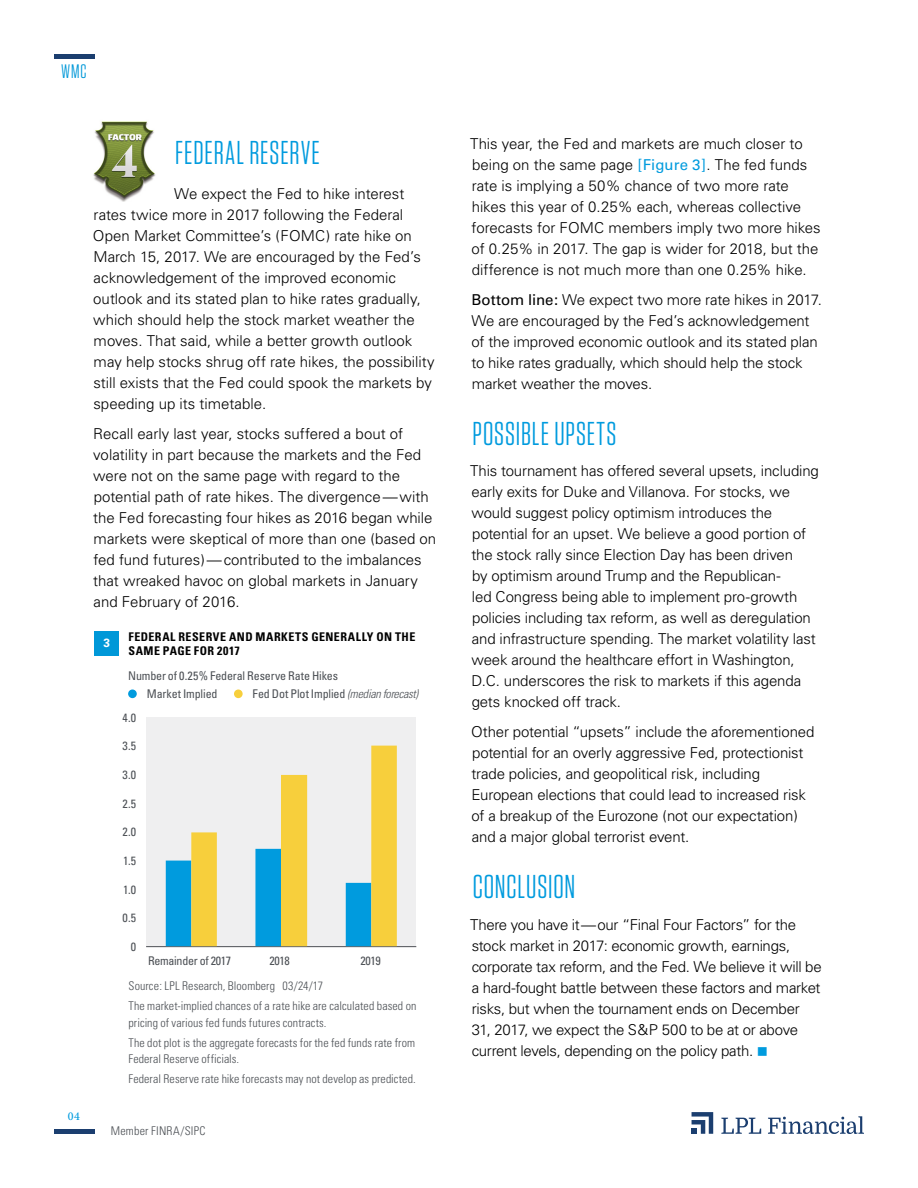
<style>
.page{position:relative;width:918px;height:1188px;background:#fff}
.page>*{position:absolute;margin:0;border:0;box-sizing:border-box;transform-origin:0 0}
.t1{font:33px "Tungsten Narrow";letter-spacing:.03em;color:#009bde}
.t2{font:19.5px "Tungsten Narrow";color:#0098d8}
.t3{font:300 15px/21px "Univers";letter-spacing:-.01em;color:#000}
.t4{font:300 condensed 12px/20px "Univers";letter-spacing:.01em;color:#4b4f54}
.t5{font:condensed 12px "Univers";letter-spacing:-.015em;color:#4b4f54}
.t6{font:700 condensed 12px/13.5px "Univers";letter-spacing:.04em;color:#000}
.t7{font:500 12px "Minion Pro";color:#009bde}
.t8{font:700 12px "Univers";color:#fff}
.s1{font-weight:300;font-style:italic}
.s2{font-weight:400;color:#009bde}
.s3{font-weight:400}
.s4{color:#009bde}
</style>
<div class="page">
<hr style="left:54px;top:1130px;width:40px;height:4px;background:#1b3e6f">
<hr style="left:54px;top:54px;width:40px;height:4px;background:#1b3e6f">
<svg style="left:692px;top:1112px;width:21px;height:22px"></svg>
<svg style="left:721px;top:1118px;width:40px;height:16px"></svg>
<svg style="left:768px;top:1116px;width:96px;height:18px"></svg>
<img style="left:93px;top:121px;width:63px;height:80px">
<div style="left:94px;top:631px;width:25px;height:25px;background:#0098d8"></div>
<div style="left:146px;top:717px;width:270px;height:230px;background:#efeff0"></div>
<hr style="left:146px;top:946px;width:270px;height:1px;background:#4d4f55">
<svg style="left:166px;top:746px;width:231px;height:200px"></svg>
<div style="left:234px;top:690px;width:9px;height:8px;background:#f7cf3c;border-radius:50%"></div>
<div style="left:128px;top:690px;width:9px;height:8px;background:#009bde;border-radius:50%"></div>
<h2 class="t2" style="left:61px;top:62px;width:27px">WMC</h2>
<h1 class="t1" style="left:175px;top:136px;width:146px">FEDERAL RESERVE</h1>
<p class="t3" style="left:93px;top:183px;width:343px;text-indent:81px">We expect the Fed to hike interest rates twice more in 2017 following the Federal Open Market Committee’s (FOMC) rate hike on March 15, 2017. We are encouraged by the Fed’s acknowledgement of the improved economic outlook and its stated plan to hike rates gradually, which should help the stock market weather the moves. That said, while a better growth outlook may help stocks shrug off rate hikes, the possibility still exists that the Fed could spook the markets by speeding up its timetable.</p>
<p class="t3" style="left:93px;top:423px;width:345px">Recall early last year, stocks suffered a bout of volatility in part because the markets and the Fed were not on the same page with regard to the potential path of rate hikes. The divergence—with the Fed forecasting four hikes as 2016 began while markets were skeptical of more than one (based on fed fund futures)—contributed to the imbalances that wreaked havoc on global markets in January and February of 2016.</p>
<p class="t7" style="left:68px;top:1108px;width:14px">04</p>
<p class="t8" style="left:103px;top:636px;width:8px">3</p>
<p class="t6" style="left:129px;top:630px;width:288px">FEDERAL RESERVE AND MARKETS GENERALLY ON THE<br>SAME PAGE FOR 2017</p>
<p class="t5" style="left:128px;top:668px;width:211px">Number of 0.25% Federal Reserve Rate Hikes</p>
<p class="t5" style="left:122px;top:710px;width:15px">4.0</p>
<p class="t5" style="left:122px;top:739px;width:15px">3.5</p>
<p class="t5" style="left:122px;top:767px;width:15px">3.0</p>
<p class="t5" style="left:122px;top:796px;width:15px">2.5</p>
<p class="t5" style="left:122px;top:825px;width:15px">2.0</p>
<p class="t5" style="left:123px;top:853px;width:15px">1.5</p>
<p class="t5" style="left:123px;top:882px;width:15px">1.0</p>
<p class="t5" style="left:122px;top:911px;width:15px">0.5</p>
<p class="t5" style="left:131px;top:939px;width:7px">0</p>
<p class="t5" style="left:147px;top:686px;width:72px">Market Implied</p>
<p class="t5" style="left:253px;top:686px;width:167px">Fed Dot Plot Implied <span class="s1">(median forecast)</span></p>
<p class="t5" style="left:148px;top:953px;width:85px">Remainder of 2017</p>
<p class="t5" style="left:270px;top:953px;width:22px">2018</p>
<p class="t5" style="left:360px;top:953px;width:22px">2019</p>
<p class="t4" style="left:129px;top:976px;width:289px">Source: LPL Research, Bloomberg 03/24/17<br>The market-implied chances of a rate hike are calculated based on</p>
<p class="t4" style="left:129px;top:1013px;width:288px">pricing of various fed funds futures contracts.<br>The dot plot is the aggregate forecasts for the fed funds rate from</p>
<p class="t4" style="left:129px;top:1049px;width:289px">Federal Reserve officials.<br>Federal Reserve rate hike forecasts may not develop as predicted.</p>
<p class="t4" style="left:111px;top:1120px;width:96px">Member FINRA/SIPC</p>
<p class="t3" style="left:470px;top:133px;width:352px">This year, the Fed and markets are much closer to being on the same page <span class="s2">[Figure 3]</span>. The fed funds rate is implying a 50% chance of two more rate hikes this year of 0.25% each, whereas collective forecasts for FOMC members imply two more hikes of 0.25% in 2017. The gap is wider for 2018, but the difference is not much more than one 0.25% hike.</p>
<p class="t3" style="left:471px;top:289px;width:352px"><span class="s3">Bottom line:</span> We expect two more rate hikes in 2017.<br>We are encouraged by the Fed’s acknowledgement of the improved economic outlook and its stated plan to hike rates gradually, which should help the stock market weather the moves.</p>
<h1 class="t1" style="left:473px;top:417px;width:145px">POSSIBLE UPSETS</h1>
<p class="t3" style="left:470px;top:461px;width:350px">This tournament has offered several upsets, including early exits for Duke and Villanova. For stocks, we would suggest policy optimism introduces the potential for an upset. We believe a good portion of the stock rally since Election Day has been driven<br>by optimism around Trump and the Republican-<br>led Congress being able to implement pro-growth policies including tax reform, as well as deregulation and infrastructure spending. The market volatility last week around the healthcare effort in Washington, D.C. underscores the risk to markets if this agenda gets knocked off track.</p>
<p class="t3" style="left:471px;top:722px;width:345px">Other potential “upsets” include the aforementioned potential for an overly aggressive Fed, protectionist trade policies, and geopolitical risk, including European elections that could lead to increased risk of a breakup of the Eurozone (not our expectation) and a major global terrorist event.</p>
<h1 class="t1" style="left:473px;top:870px;width:104px">CONCLUSION</h1>
<p class="t3" style="left:470px;top:914px;width:353px">There you have it—our “Final Four Factors” for the stock market in 2017: economic growth, earnings, corporate tax reform, and the Fed. We believe it will be a hard-fought battle between these factors and market risks, but when the tournament ends on December<br>31, 2017, we expect the S&amp;P 500 to be at or above current levels, depending on the policy path. <span class="s4">■</span></p>
</div>
